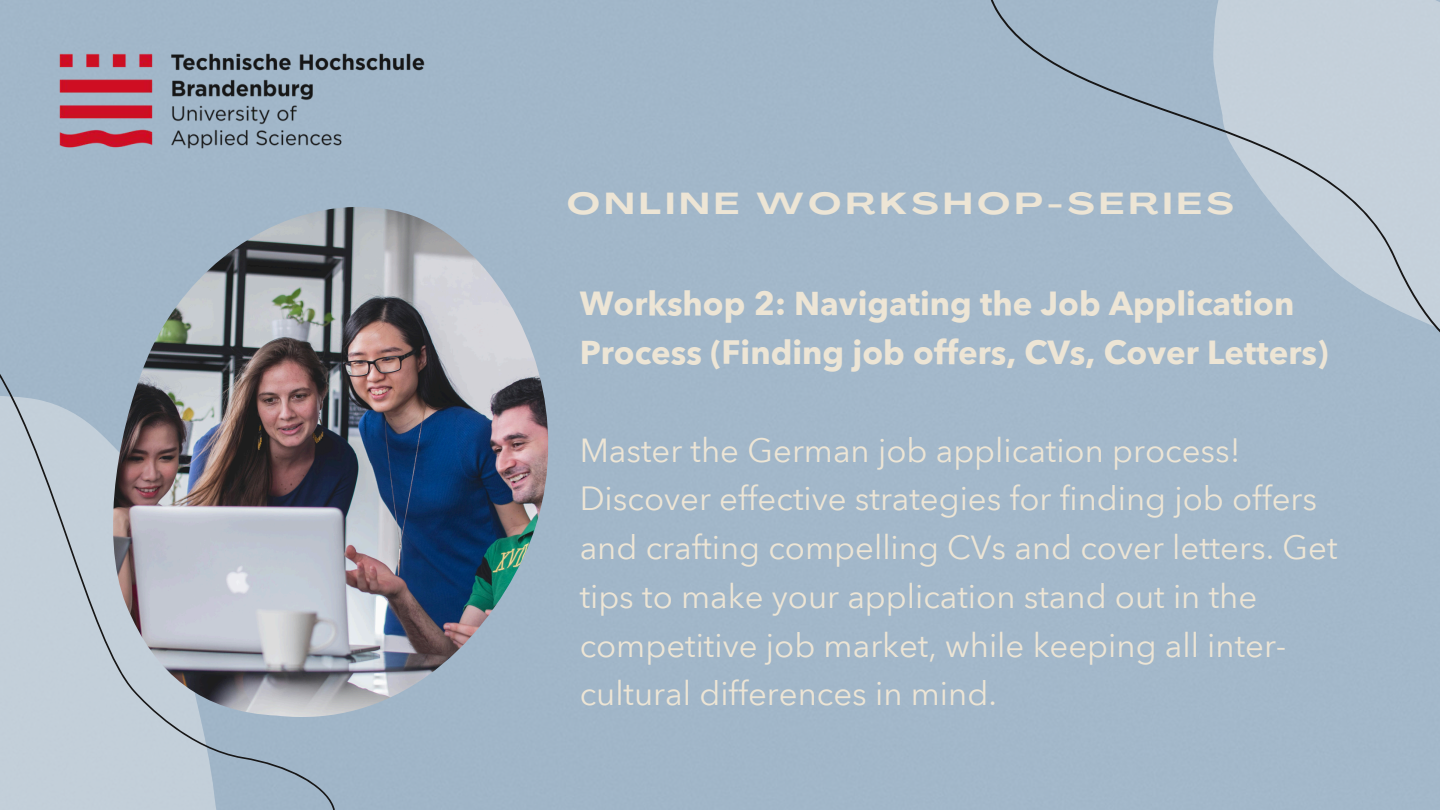
<style>
.page{position:relative;width:1440px;height:810px;background:#fff}
.page>*{position:absolute;margin:0;border:0;box-sizing:border-box;transform-origin:0 0}
.t1{font:33px/48.8px "Avenir Next Arabic";color:#ede5d5}
.t2{font:700 33px/48.8px "Avenir Next Arabic";color:#ede5d5}
.t3{font:700 30px "Agrandir Grand";letter-spacing:.17em;color:#ede5d5}
</style>
<div class="page">
<svg style="left:0;top:286px;width:361px;height:524px;background:#b5c4d1"></svg>
<svg style="left:947px;top:0;width:493px;height:442px;background:#aabdcd"></svg>
<img style="left:113px;top:207px;width:435px;height:510px">
<img style="left:58px;top:53px;width:367px;height:96px">
<p class="t3" style="left:567px;top:191px;width:668px">ONLINE WORKSHOP-SERIES</p>
<p class="t2" style="left:580px;top:280px;width:750px">Workshop 2: Navigating the Job Application<br>Process (Finding job offers, CVs, Cover Letters)</p>
<p class="t1" style="left:580px;top:426px;width:759px">Master the German job application process!<br>Discover effective strategies for finding job offers and crafting compelling CVs and cover letters. Get tips to make your application stand out in the competitive job market, while keeping all inter&shy;cultural differences in mind.</p>
</div>
